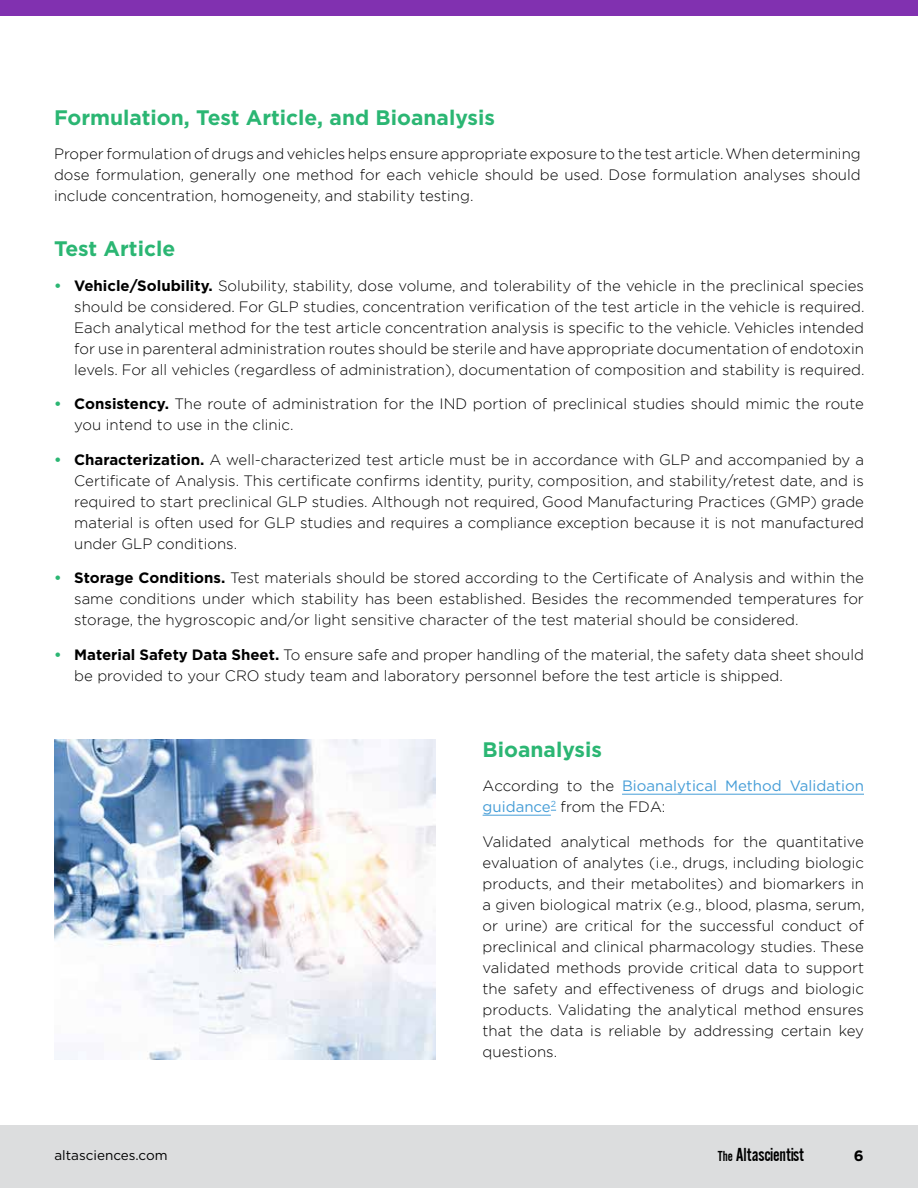
<style>
.page{position:relative;width:918px;height:1188px;background:#fff}
.page>*{position:absolute;margin:0;border:0;box-sizing:border-box;transform-origin:0 0}
.t1{font:700 21px "Gotham";color:#2bb673}
.t2{font:19.5px "Alternate Got No 2 D";letter-spacing:-.005em;color:#000}
.t3{font:300 15px/21px "Gotham";color:#000;text-align:justify}
.t4{font:15px/21px "Gotham";color:#459dd7}
.t5{font:700 15px "Gotham";color:#000}
.t6{font:13.5px "Gotham";color:#000}
.s1{font-weight:700;color:#2bb673}
.s2{font-weight:700}
.s3{font-weight:300;color:#000}
.s4{font-size:15px}
</style>
<div class="page">
<div style="left:0;top:0;width:918px;height:15px;background:#8131b0"></div>
<div style="left:0;top:1125px;width:918px;height:63px;background:#dcddde"></div>
<hr style="left:622px;top:794px;width:242px;height:1px;background:#459dd7">
<hr style="left:483px;top:815px;width:68px;height:1px;background:#459dd7">
<img style="left:54px;top:740px;width:381px;height:319px">
<h1 class="t1" style="left:54px;top:103px;width:442px">Formulation, Test Article, and Bioanalysis</h1>
<p class="t3" style="left:54px;top:143px;width:808px">Proper formulation of drugs and vehicles helps ensure appropriate exposure to the test article. When determining dose formulation, generally one method for each vehicle should be used. Dose formulation analyses should include concentration, homogeneity, and stability testing.</p>
<h1 class="t1" style="left:54px;top:235px;width:123px">Test Article</h1>
<p class="t3" style="left:74px;top:275px;width:792px;text-indent:-20px"><span class="s1">•</span> <span class="s2">Vehicle/Solubility.</span> Solubility, stability, dose volume, and tolerability of the vehicle in the preclinical species should be considered. For GLP studies, concentration verification of the test article in the vehicle is required.<br>Each analytical method for the test article concentration analysis is specific to the vehicle. Vehicles intended for use in parenteral administration routes should be sterile and have appropriate documentation of endotoxin levels. For all vehicles (regardless of administration), documentation of composition and stability is required.</p>
<p class="t3" style="left:74px;top:393px;width:791px;text-indent:-20px"><span class="s1">•</span> <span class="s2">Consistency.</span> The route of administration for the IND portion of preclinical studies should mimic the route you intend to use in the clinic.</p>
<p class="t3" style="left:74px;top:449px;width:791px;text-indent:-20px"><span class="s1">•</span> <span class="s2">Characterization.</span> A well-characterized test article must be in accordance with GLP and accompanied by a Certificate of Analysis. This certificate confirms identity, purity, composition, and stability/retest date, and is required to start preclinical GLP studies. Although not required, Good Manufacturing Practices (GMP) grade material is often used for GLP studies and requires a compliance exception because it is not manufactured under GLP conditions.</p>
<p class="t3" style="left:74px;top:567px;width:791px;text-indent:-20px"><span class="s1">•</span> <span class="s2">Storage Conditions.</span> Test materials should be stored according to the Certificate of Analysis and within the same conditions under which stability has been established. Besides the recommended temperatures for storage, the hygroscopic and/or light sensitive character of the test material should be considered.</p>
<p class="t3" style="left:74px;top:644px;width:791px;text-indent:-20px"><span class="s1">•</span> <span class="s2">Material Safety Data Sheet.</span> To ensure safe and proper handling of the material, the safety data sheet should be provided to your CRO study team and laboratory personnel before the test article is shipped.</p>
<h1 class="t1" style="left:483px;top:735px;width:121px">Bioanalysis</h1>
<p class="t4" style="left:483px;top:775px;width:383px"><span class="s3">According to the</span> Bioanalytical Method Validation guidance<sup>2</sup> <span class="s3">from the FDA:</span></p>
<p class="t3" style="left:483px;top:830px;width:383px">Validated analytical methods for the quantitative evaluation of analytes (i.e., drugs, including biologic products, and their metabolites) and biomarkers in a given biological matrix (e.g., blood, plasma, serum, or urine) are critical for the successful conduct of preclinical and clinical pharmacology studies. These validated methods provide critical data to support the safety and effectiveness of drugs and biologic products. Validating the analytical method ensures that the data is reliable by addressing certain key questions.</p>
<p class="t6" style="left:54px;top:1146px;width:115px">altasciences.com</p>
<h2 class="t2" style="left:718px;top:1144px;width:88px"><span class="s4">The</span> Altascientist</h2>
<p class="t5" style="left:854px;top:1146px;width:11px">6</p>
</div>
